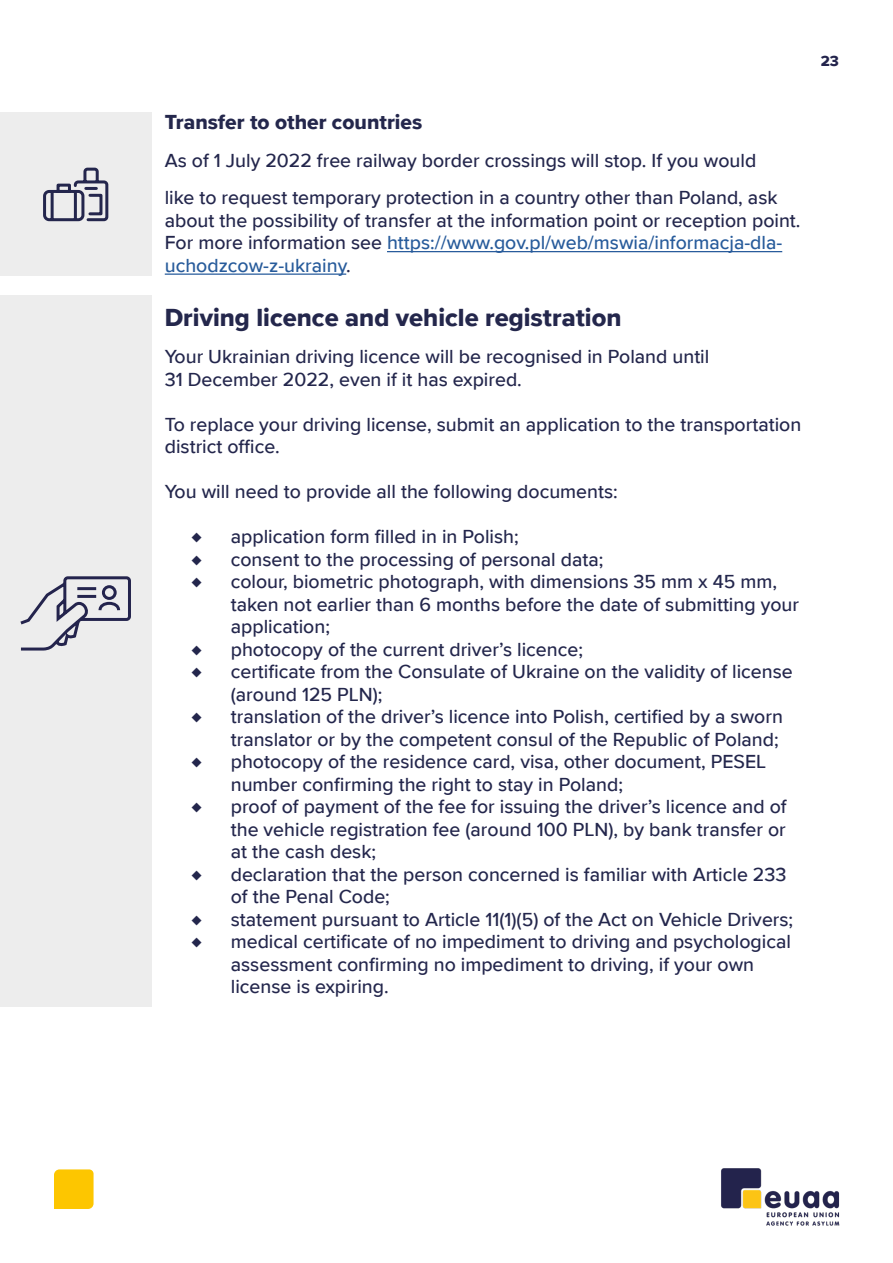
<style>
.page{position:relative;width:893px;height:1263px;background:#fff}
.page>*{position:absolute;margin:0;border:0;box-sizing:border-box;transform-origin:0 0}
.t1{font:25.5px "Proxima Nova Extrabld";color:#24274c}
.t2{font:21px "Proxima Nova Extrabld";color:#24274c}
.t3{font:500 19.5px/22.5px "Proxima Nova";color:#23264c}
.t4{font:15px "Proxima Nova Extrabld";color:#23244c}
.s1{color:#275b9b}
</style>
<div class="page">
<img style="left:721px;top:1168px;width:119px;height:58px">
<div style="left:54px;top:1169px;width:40px;height:40px;background:#fdc600"></div>
<hr style="left:387px;top:251px;width:395px;height:1px;background:#275b9b">
<hr style="left:165px;top:273px;width:181px;height:2px;background:#275b9b">
<div style="left:0;top:112px;width:151px;height:164px;background:#ededed"></div>
<div style="left:0;top:295px;width:151px;height:712px;background:#ededed"></div>
<svg style="left:43px;top:167px;width:66px;height:55px"></svg>
<svg style="left:20px;top:576px;width:111px;height:75px"></svg>
<p class="t2" style="left:165px;top:107px;width:259px">Transfer to other countries</p>
<p class="t3" style="left:165px;top:141px;width:614px;line-height:37.5px">As of 1 July 2022 free railway border crossings will stop. If you would like to request temporary protection in a country other than Poland, ask</p>
<p class="t3" style="left:165px;top:208px;width:637px">about the possibility of transfer at the information point or reception point.<br>For more information see <span class="s1">https://www.gov.pl/web/mswia/informacja-dla&shy;uchodzcow-z-ukrainy</span>.</p>
<h1 class="t1" style="left:165px;top:298px;width:458px">Driving licence and vehicle registration</h1>
<p class="t3" style="left:165px;top:345px;width:546px">Your Ukrainian driving licence will be recognised in Poland until<br>31 December 2022, even if it has expired.</p>
<p class="t3" style="left:165px;top:412px;width:638px">To replace your driving license, submit an application to the transportation district office.</p>
<p class="t3" style="left:165px;top:480px;width:455px">You will need to provide all the following documents:</p>
<p class="t3" style="left:192px;top:525px;width:11px">♦</p>
<p class="t3" style="left:231px;top:525px;width:290px">application form filled in in Polish;</p>
<p class="t3" style="left:192px;top:547px;width:11px">♦</p>
<p class="t3" style="left:231px;top:547px;width:374px">consent to the processing of personal data;</p>
<p class="t3" style="left:192px;top:570px;width:11px">♦</p>
<p class="t3" style="left:231px;top:570px;width:570px">colour, biometric photograph, with dimensions 35 mm x 45 mm, taken not earlier than 6 months before the date of submitting your application;</p>
<p class="t3" style="left:192px;top:637px;width:11px">♦</p>
<p class="t3" style="left:231px;top:637px;width:354px">photocopy of the current driver’s licence;</p>
<p class="t3" style="left:192px;top:660px;width:11px">♦</p>
<p class="t3" style="left:231px;top:660px;width:563px">certificate from the Consulate of Ukraine on the validity of license (around 125 PLN);</p>
<p class="t3" style="left:192px;top:705px;width:11px">♦</p>
<p class="t3" style="left:231px;top:705px;width:554px">translation of the driver’s licence into Polish, certified by a sworn translator or by the competent consul of the Republic of Poland;</p>
<p class="t3" style="left:192px;top:750px;width:11px">♦</p>
<p class="t3" style="left:231px;top:750px;width:537px">photocopy of the residence card, visa, other document, PESEL number confirming the right to stay in Poland;</p>
<p class="t3" style="left:192px;top:795px;width:11px">♦</p>
<p class="t3" style="left:231px;top:795px;width:557px;text-align:justify">proof of payment of the fee for issuing the driver’s licence and of the vehicle registration fee (around 100 PLN), by bank transfer or at the cash desk;</p>
<p class="t3" style="left:192px;top:862px;width:11px">♦</p>
<p class="t3" style="left:231px;top:862px;width:557px">declaration that the person concerned is familiar with Article 233 of the Penal Code;</p>
<p class="t3" style="left:192px;top:907px;width:11px">♦</p>
<p class="t3" style="left:231px;top:907px;width:564px">statement pursuant to Article 11(1)(5) of the Act on Vehicle Drivers;</p>
<p class="t3" style="left:192px;top:930px;width:11px">♦</p>
<p class="t3" style="left:231px;top:930px;width:562px">medical certificate of no impediment to driving and psychological assessment confirming no impediment to driving, if your own license is expiring.</p>
<p class="t4" style="left:821px;top:50px;width:20px">23</p>
</div>
